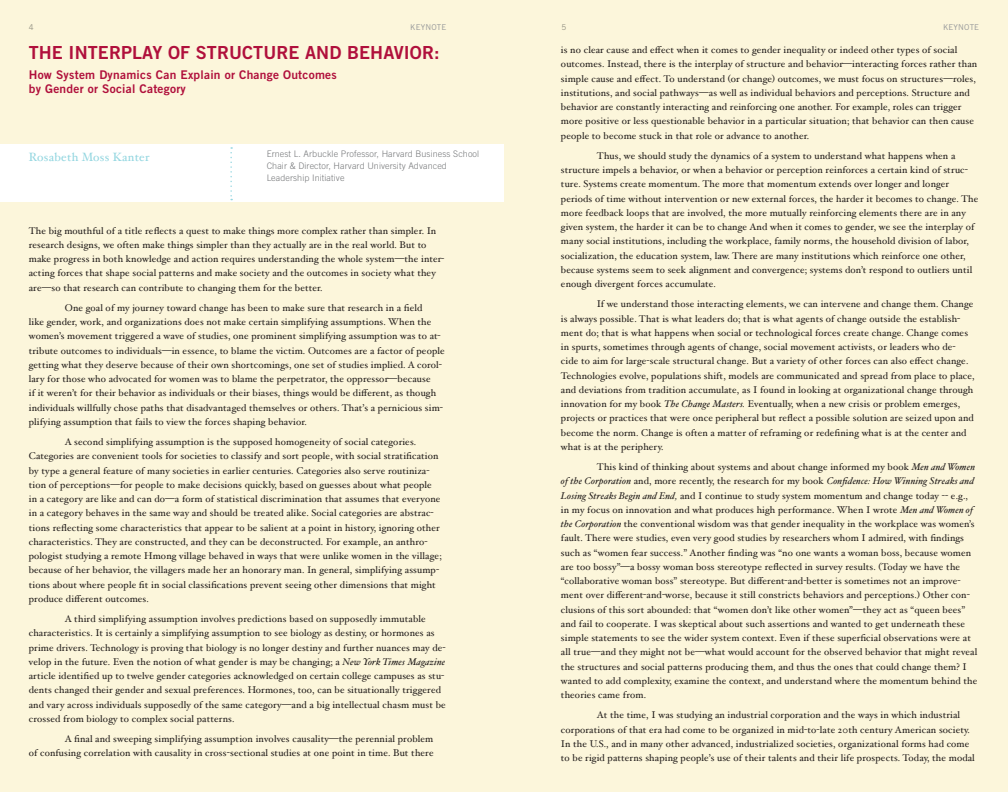
<style>
.page{position:relative;width:1008px;height:792px;background:#fcf6db}
.page>*{position:absolute;margin:0;border:0;box-sizing:border-box;transform-origin:0 0}
.TGoth_body_text_9_14{font:18px "Trade Gothic Bold Two";letter-spacing:.005em;color:#b0103c}
.TGoth_body_text_9_14-2{font:12px/14px "Trade Gothic Bold Two";letter-spacing:.02em;color:#b0103c}
.TGoth_body_text_9_14-3{font:12px "Hoefler Text";letter-spacing:.02em;color:#93d6e0}
.Hoefler_Body_text{font:9.8px/14.2px "Hoefler Text";letter-spacing:.015em;color:#231f20}
.TGoth_body_text_9_14-4{font:300 9px/12px "Trade Gothic";letter-spacing:.01em;color:#77797b}
.TGoth_body_text_9_14-5{font:8px "Trade Gothic";letter-spacing:.02em;color:#949698}
.s1{font-style:italic}
</style>
<div class="page">
<div style="left:0;top:145px;width:504px;height:57px;background:#fff"></div>
<svg style="left:230px;top:147px;width:2px;height:53px"></svg>
<p class="TGoth_body_text_9_14-5" style="left:410px;top:23px;width:38px">KEYNOTE</p>
<p class="TGoth_body_text_9_14-5" style="left:943px;top:23px;width:38px">KEYNOTE</p>
<p class="TGoth_body_text_9_14-5" style="left:29px;top:23px;width:6px">4</p>
<p class="TGoth_body_text_9_14-5" style="left:562px;top:23px;width:6px">5</p>
<p class="TGoth_body_text_9_14" style="left:29px;top:41px;width:412px">THE INTERPLAY OF STRUCTURE AND BEHAVIOR:</p>
<p class="TGoth_body_text_9_14-2" style="left:29px;top:67px;width:310px">How System Dynamics Can Explain or Change Outcomes by Gender or Social Category</p>
<p class="TGoth_body_text_9_14-3" style="left:29px;top:150px;width:122px">Rosabeth Moss Kanter</p>
<p class="TGoth_body_text_9_14-4" style="left:267px;top:148px;width:214px">Ernest L. Arbuckle Professor, Harvard Business School<br>Chair &amp; Director, Harvard University Advanced<br>Leadership Initiative</p>
<p class="Hoefler_Body_text" style="left:29px;top:223px;width:417px">The big mouthful of a title reflects a quest to make things more complex rather than simpler. In research designs, we often make things simpler than they actually are in the real world. But to make progress in both knowledge and action requires understanding the whole system—the inter&shy;acting forces that shape social patterns and make society and the outcomes in society what they are—so that research can contribute to changing them for the better.</p>
<p class="Hoefler_Body_text" style="left:29px;top:300px;width:417px;text-indent:36px">One goal of my journey toward change has been to make sure that research in a field<br>like gender, work, and organizations does not make certain simplifying assumptions. When the women’s movement triggered a wave of studies, one prominent simplifying assumption was to at&shy;tribute outcomes to individuals—in essence, to blame the victim. Outcomes are a factor of people getting what they deserve because of their own shortcomings, one set of studies implied. A corol&shy;lary for those who advocated for women was to blame the perpetrator, the oppressor—because<br>if it weren’t for their behavior as individuals or their biases, things would be different, as though individuals willfully chose paths that disadvantaged themselves or others. That’s a pernicious sim&shy;plifying assumption that fails to view the forces shaping behavior.</p>
<p class="Hoefler_Body_text" style="left:29px;top:435px;width:414px;text-indent:36px">A second simplifying assumption is the supposed homogeneity of social categories.<br>Categories are convenient tools for societies to classify and sort people, with social stratification by type a general feature of many societies in earlier centuries. Categories also serve routiniza&shy;tion of perceptions—for people to make decisions quickly, based on guesses about what people in a category are like and can do—a form of statistical discrimination that assumes that everyone in a category behaves in the same way and should be treated alike. Social categories are abstrac&shy;tions reflecting some characteristics that appear to be salient at a point in history, ignoring other characteristics. They are constructed, and they can be deconstructed. For example, an anthro&shy;pologist studying a remote Hmong village behaved in ways that were unlike women in the village; because of her behavior, the villagers made her an honorary man. In general, simplifying assump&shy;tions about where people fit in social classifications prevent seeing other dimensions that might produce different outcomes.</p>
<p class="Hoefler_Body_text" style="left:29px;top:612px;width:419px;text-indent:36px">A third simplifying assumption involves predictions based on supposedly immutable characteristics. It is certainly a simplifying assumption to see biology as destiny, or hormones as prime drivers. Technology is proving that biology is no longer destiny and further nuances may de&shy;velop in the future. Even the notion of what gender is may be changing; a <span class="s1">New York Times Magazine </span>article identified up to twelve gender categories acknowledged on certain college campuses as stu&shy;dents changed their gender and sexual preferences. Hormones, too, can be situationally triggered and vary across individuals supposedly of the same category—and a big intellectual chasm must be crossed from biology to complex social patterns.</p>
<p class="Hoefler_Body_text" style="left:29px;top:732px;width:406px;text-align:right">A final and sweeping simplifying assumption involves causality—the perennial problem<br>of confusing correlation with causality in cross-sectional studies at one point in time. But there</p>
<p class="Hoefler_Body_text" style="left:561px;top:43px;width:418px">is no clear cause and effect when it comes to gender inequality or indeed other types of social outcomes. Instead, there is the interplay of structure and behavior—interacting forces rather than simple cause and effect. To understand (or change) outcomes, we must focus on structures—roles, institutions, and social pathways—as well as individual behaviors and perceptions. Structure and behavior are constantly interacting and reinforcing one another. For example, roles can trigger more positive or less questionable behavior in a particular situation; that behavior can then cause people to become stuck in that role or advance to another.</p>
<p class="Hoefler_Body_text" style="left:561px;top:148px;width:419px;text-indent:36px">Thus, we should study the dynamics of a system to understand what happens when a structure impels a behavior, or when a behavior or perception reinforces a certain kind of struc&shy;ture. Systems create momentum. The more that momentum extends over longer and longer periods of time without intervention or new external forces, the harder it becomes to change. The more feedback loops that are involved, the more mutually reinforcing elements there are in any given system, the harder it can be to change And when it comes to gender, we see the interplay of many social institutions, including the workplace, family norms, the household division of labor, socialization, the education system, law. There are many institutions which reinforce one other, because systems seem to seek alignment and convergence; systems don’t respond to outliers until enough divergent forces accumulate.</p>
<p class="Hoefler_Body_text" style="left:561px;top:297px;width:415px;text-indent:36px">If we understand those interacting elements, we can intervene and change them. Change is always possible. That is what leaders do; that is what agents of change outside the establish&shy;ment do; that is what happens when social or technological forces create change. Change comes in spurts, sometimes through agents of change, social movement activists, or leaders who de&shy;cide to aim for large-scale structural change. But a variety of other forces can also effect change.<br>Technologies evolve, populations shift, models are communicated and spread from place to place, and deviations from tradition accumulate, as I found in looking at organizational change through innovation for my book <span class="s1">The Change Masters.</span> Eventually, when a new crisis or problem emerges, projects or practices that were once peripheral but reflect a possible solution are seized upon and become the norm. Change is often a matter of reframing or redefining what is at the center and what is at the periphery.</p>
<p class="Hoefler_Body_text" style="left:561px;top:460px;width:418px;text-indent:36px">This kind of thinking about systems and about change informed my book <span class="s1">Men and Women of the Corporation</span> and, more recently, the research for my book <span class="s1">Confidence: How Winning Streaks and Losing Streaks Begin and End,</span> and I continue to study system momentum and change today -- e.g., in my focus on innovation and what produces high performance. When I wrote <span class="s1">Men and Women of the Corporation</span> the conventional wisdom was that gender inequality in the workplace was women’s fault. There were studies, even very good studies by researchers whom I admired, with findings such as “women fear success.” Another finding was “no one wants a woman boss, because women are too bossy”—a bossy woman boss stereotype reflected in survey results. (Today we have the “collaborative woman boss” stereotype. But different-and-better is sometimes not an improve&shy;ment over different-and-worse, because it still constricts behaviors and perceptions.) Other con&shy;clusions of this sort abounded: that “women don’t like other women”—they act as “queen bees” and fail to cooperate. I was skeptical about such assertions and wanted to get underneath these simple statements to see the wider system context. Even if these superficial observations were at all true—and they might not be—what would account for the observed behavior that might reveal the structures and social patterns producing them, and thus the ones that could change them? I wanted to add complexity, examine the context, and understand where the momentum behind the theories came from.</p>
<p class="Hoefler_Body_text" style="left:561px;top:708px;width:415px;text-indent:36px">At the time, I was studying an industrial corporation and the ways in which industrial corporations of that era had come to be organized in mid-to-late 20th century American society.<br>In the U.S., and in many other advanced, industrialized societies, organizational forms had come to be rigid patterns shaping people’s use of their talents and their life prospects. Today, the modal</p>
</div>
